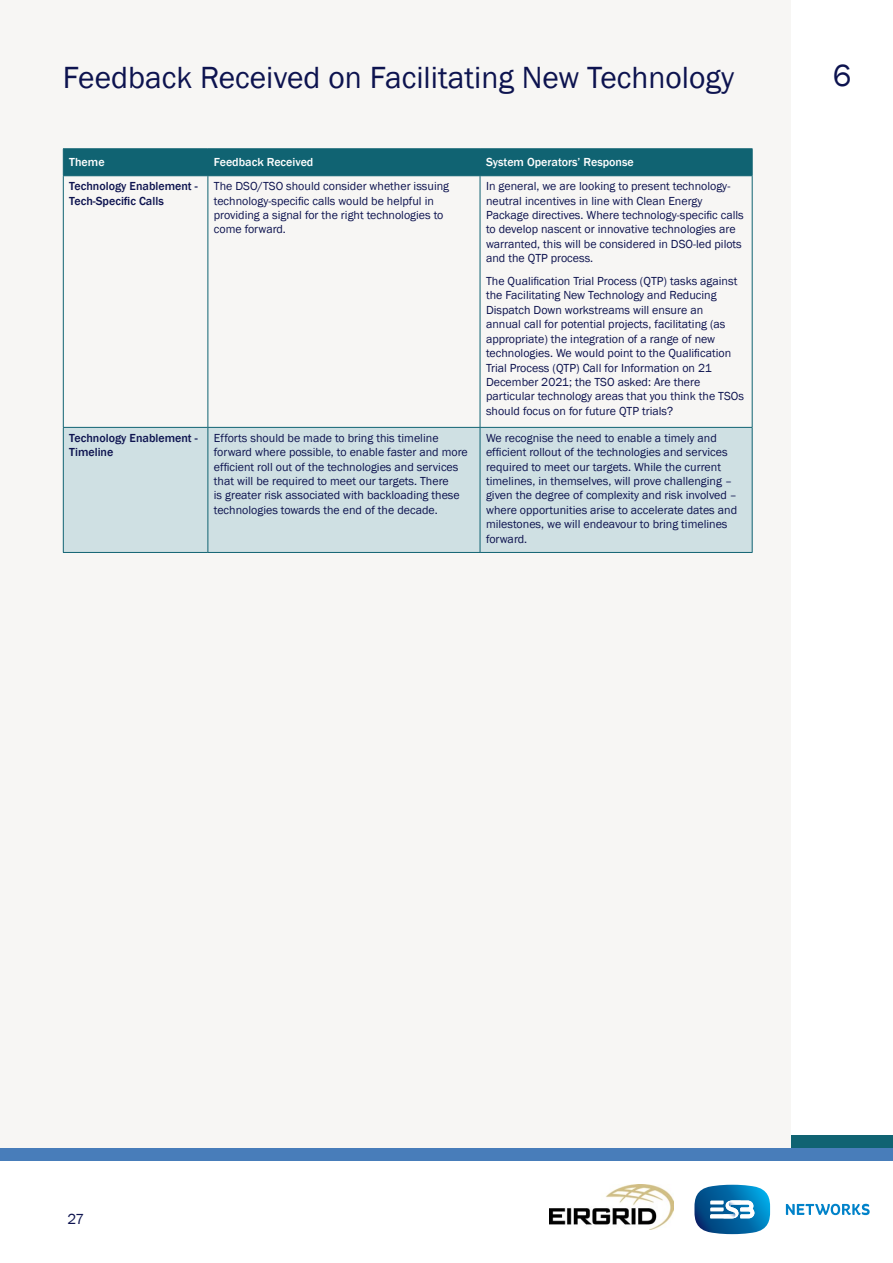
<style>
.page{position:relative;width:893px;height:1263px;background:#fff}
.page>*{position:absolute;margin:0;border:0;box-sizing:border-box;transform-origin:0 0}
.t1{font:31.5px "Franklin Gothic";color:#0d134f}
.t2{font:15px "Franklin Gothic";color:#0d134f}
.t3{font:12px/14.4px "Franklin Gothic";color:#0d134f}
.t4{font:500 12px/14.4px "Franklin Gothic";color:#0d134f}
.t5{font:500 12px "Franklin Gothic";color:#fff}
</style>
<div class="page">
<div style="left:791px;top:1135px;width:102px;height:13px;background:#106372"></div>
<div style="left:0;top:1148px;width:893px;height:13px;background:#487dba"></div>
<div style="left:1px;top:1px;width:790px;height:1147px;background:#f7f6f4"></div>
<img style="left:549px;top:1184px;width:124px;height:45px">
<svg style="left:694px;top:1185px;width:76px;height:49px"></svg>
<svg style="left:786px;top:1204px;width:84px;height:11px"></svg>
<div style="left:64px;top:428px;width:688px;height:124px;background:#cfe0e3"></div>
<hr style="left:208px;top:148px;width:272px;height:1px;background:#106372">
<hr style="left:480px;top:148px;width:272px;height:1px;background:#106372">
<hr style="left:63px;top:148px;width:145px;height:1px;background:#106372">
<div style="left:63px;top:149px;width:690px;height:27px;background:#106372"></div>
<hr style="left:63px;top:175px;width:145px;height:1px;background:#106372">
<hr style="left:63px;top:176px;width:1px;height:251px;background:#106372">
<hr style="left:208px;top:175px;width:272px;height:1px;background:#106372">
<hr style="left:207px;top:176px;width:1px;height:251px;background:#106372">
<hr style="left:480px;top:175px;width:272px;height:1px;background:#106372">
<hr style="left:480px;top:176px;width:1px;height:251px;background:#106372">
<hr style="left:752px;top:176px;width:1px;height:251px;background:#106372">
<hr style="left:63px;top:427px;width:145px;height:1px;background:#106372">
<hr style="left:63px;top:428px;width:1px;height:124px;background:#106372">
<hr style="left:208px;top:427px;width:272px;height:1px;background:#106372">
<hr style="left:207px;top:428px;width:1px;height:124px;background:#106372">
<hr style="left:480px;top:427px;width:272px;height:1px;background:#106372">
<hr style="left:480px;top:428px;width:1px;height:124px;background:#106372">
<hr style="left:752px;top:428px;width:1px;height:124px;background:#106372">
<hr style="left:63px;top:552px;width:145px;height:1px;background:#106372">
<hr style="left:208px;top:552px;width:272px;height:1px;background:#106372">
<hr style="left:480px;top:552px;width:272px;height:1px;background:#106372">
<h1 class="t1" style="left:63px;top:58px;width:673px">Feedback Received on Facilitating New Technology</h1>
<p class="t5" style="left:69px;top:154px;width:37px">Theme</p>
<p class="t5" style="left:214px;top:154px;width:101px">Feedback Received</p>
<p class="t5" style="left:486px;top:154px;width:149px">System Operators’ Response</p>
<p class="t4" style="left:69px;top:179px;width:130px">Technology Enablement -<br>Tech-Specific Calls</p>
<p class="t3" style="left:214px;top:179px;width:237px">The DSO/TSO should consider whether issuing technology-specific calls would be helpful in providing a signal for the right technologies to come forward.</p>
<p class="t3" style="left:486px;top:179px;width:259px">In general, we are looking to present technology&shy;neutral incentives in line with Clean Energy Package directives. Where technology-specific calls to develop nascent or innovative technologies are warranted, this will be considered in DSO-led pilots and the QTP process.</p>
<p class="t3" style="left:486px;top:274px;width:260px">The Qualification Trial Process (QTP) tasks against the Facilitating New Technology and Reducing Dispatch Down workstreams will ensure an<br>annual call for potential projects, facilitating (as appropriate) the integration of a range of new technologies. We would point to the Qualification Trial Process (QTP) Call for Information on 21<br>December 2021; the TSO asked: Are there particular technology areas that you think the TSOs should focus on for future QTP trials?</p>
<p class="t4" style="left:69px;top:431px;width:130px">Technology Enablement -<br>Timeline</p>
<p class="t3" style="left:214px;top:431px;width:256px">Efforts should be made to bring this timeline forward where possible, to enable faster and more efficient roll out of the technologies and services that will be required to meet our targets. There<br>is greater risk associated with backloading these technologies towards the end of the decade.</p>
<p class="t3" style="left:486px;top:431px;width:253px">We recognise the need to enable a timely and efficient rollout of the technologies and services required to meet our targets. While the current timelines, in themselves, will prove challenging – given the degree of complexity and risk involved – where opportunities arise to accelerate dates and milestones, we will endeavour to bring timelines forward.</p>
<h1 class="t1" style="left:833px;top:56px;width:20px">6</h1>
<p class="t2" style="left:68px;top:1210px;width:18px">27</p>
</div>
